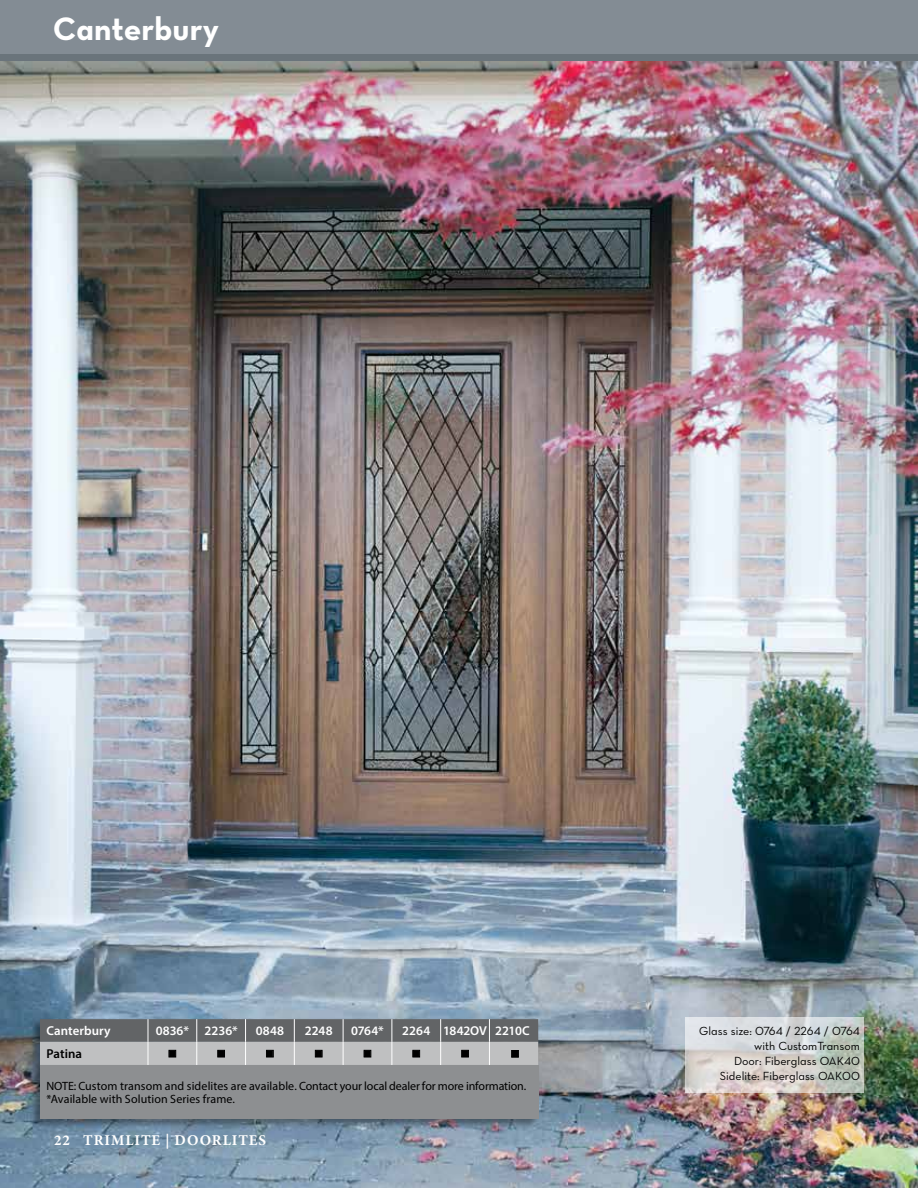
<style>
.page{position:relative;width:918px;height:1188px;background:#fff}
.page>*{position:absolute;margin:0;border:0;box-sizing:border-box;transform-origin:0 0}
.t1{font:33px "Neutra Text Bold Alt";color:#fff}
.t2{font:700 15px "Minion Pro";letter-spacing:.06em;color:#fff}
.t3{font:600 12.9px "Myriad Pro";color:#fff}
.t4{font:600 12.9px "Myriad Pro";letter-spacing:.005em;color:#000}
.t5{font:12px/13.5px "Myriad Pro";letter-spacing:.005em;color:#000}
.t6{font:12px/15px "Neutra Text Book Alt";color:#000;text-align:right}
</style>
<div class="page">
<div style="left:0;top:0;width:918px;height:62px;background:#6a747b"></div>
<div style="left:0;top:0;width:918px;height:53px;background:#838c94"></div>
<img style="left:0;top:62px;width:918px;height:1126px">
<div style="left:30px;top:1017px;width:510px;height:112px;background:#000;opacity:.4"></div>
<div style="left:40px;top:1065px;width:498px;height:54px;background:#8d8f91"></div>
<svg style="left:685px;top:1018px;width:179px;height:75px;background:#d2d3cf"></svg>
<svg style="left:40px;top:1019px;width:498px;height:46px;background:#929495"></svg>
<h1 class="t1" style="left:53px;top:9px;width:168px">Canterbury</h1>
<p class="t3" style="left:46px;top:1023px;width:66px">Canterbury</p>
<p class="t3" style="left:156px;top:1023px;width:84px">0836* 2236*</p>
<p class="t3" style="left:256px;top:1023px;width:30px">0848</p>
<p class="t3" style="left:305px;top:1023px;width:29px">2248</p>
<p class="t3" style="left:351px;top:1023px;width:34px">0764*</p>
<p class="t3" style="left:402px;top:1023px;width:129px">2264 1842OV 2210C</p>
<p class="t4" style="left:46px;top:1046px;width:37px">Patina</p>
<p class="t5" style="left:46px;top:1079px;width:481px">NOTE: Custom transom and sidelites are available. Contact your local dealer for more information. *Available with Solution Series frame.</p>
<p class="t2" style="left:54px;top:1130px;width:214px">22 TRIMLITE | DOORLITES</p>
<p class="t6" style="left:699px;top:1023px;width:162px">Glass size: 0764 / 2264 / 0764 with CustomTransom<br>Door: Fiberglass OAK40<br>Sidelite: Fiberglass OAK00</p>
</div>
